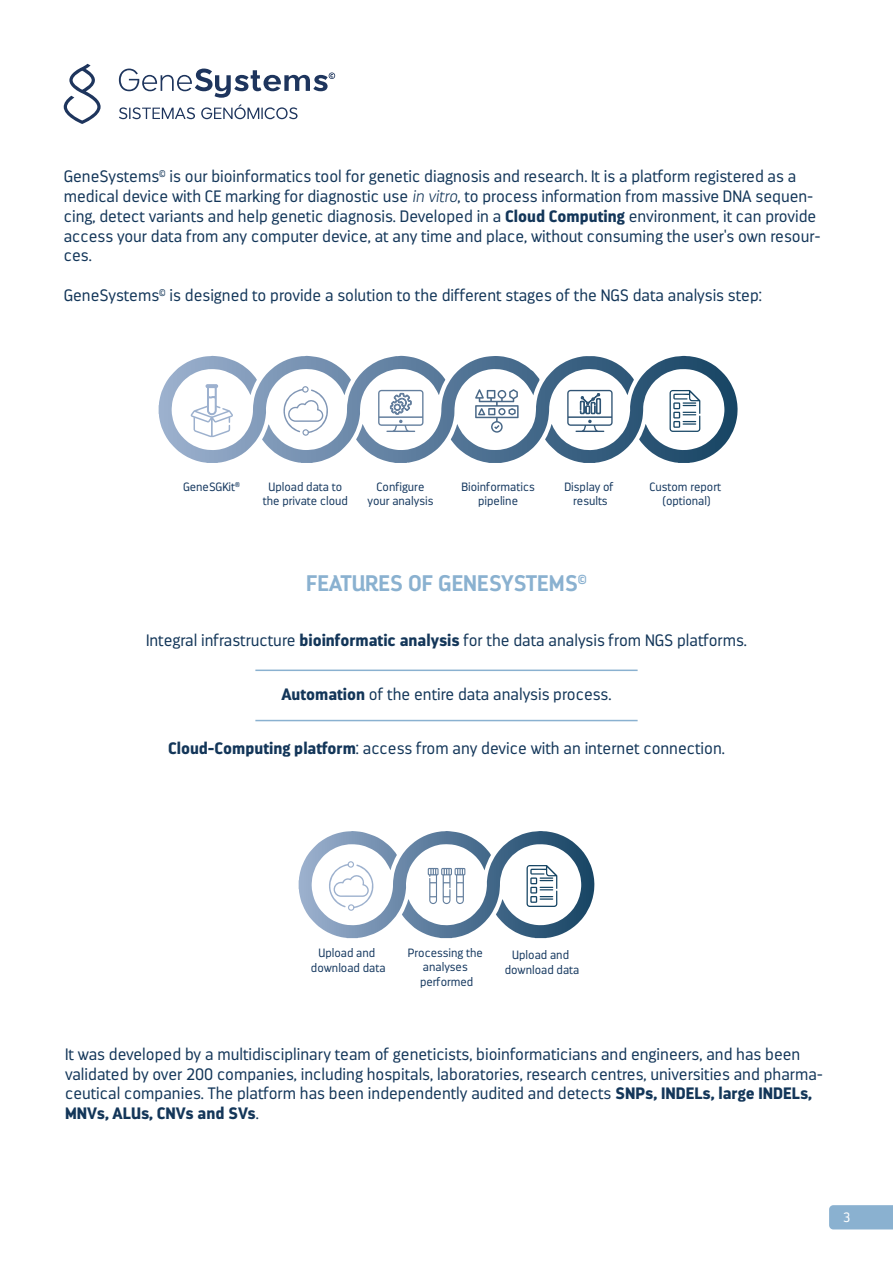
<style>
.page{position:relative;width:893px;height:1263px;background:#fff}
.page>*{position:absolute;margin:0;border:0;box-sizing:border-box;transform-origin:0 0}
.t1{font:700 22.5px "Darwin Alt W00";color:#8ab1d0}
.t2{font:300 16.5px/19.8px "Darwin";color:#133659}
.t3{font:300 13.5px "Darwin";color:#fff}
.t4{font:300 12px/14.4px "Darwin";color:#15385f;text-align:center}
.s1{font-weight:200;font-style:italic}
.s2{font-weight:900}
</style>
<div class="page">
<svg style="left:64px;top:64px;width:37px;height:60px"></svg>
<svg style="left:119px;top:104px;width:179px;height:15px"></svg>
<svg style="left:119px;top:69px;width:216px;height:29px"></svg>
<hr style="left:255px;top:669px;width:383px;height:2px;background:#8ab1d0">
<hr style="left:255px;top:720px;width:383px;height:1px;background:#8ab1d0">
<svg style="left:299px;top:831px;width:258px;height:107px"></svg>
<svg style="left:159px;top:356px;width:286px;height:107px"></svg>
<svg style="left:567px;top:390px;width:46px;height:42px"></svg>
<svg style="left:475px;top:389px;width:44px;height:44px"></svg>
<svg style="left:669px;top:390px;width:31px;height:42px"></svg>
<div style="left:829px;top:1205px;width:64px;height:24px;background:#8ab1d0"></div>
<p class="t2" style="left:64px;top:167px;width:758px">GeneSystems<sup>©</sup> is our bioinformatics tool for genetic diagnosis and research. It is a platform registered as a medical device with CE marking for diagnostic use <span class="s1">in vitro</span>, to process information from massive DNA sequen&shy;cing, detect variants and help genetic diagnosis. Developed in a <span class="s2">Cloud Computing</span> environment, it can provide access your data from any computer device, at any time and place, without consuming the user's own resour&shy;ces.</p>
<p class="t2" style="left:64px;top:285px;width:700px">GeneSystems<sup>©</sup> is designed to provide a solution to the different stages of the NGS data analysis step:</p>
<p class="t4" style="left:183px;top:480px;width:58px">GeneSGKit<sup>®</sup></p>
<p class="t4" style="left:367px;top:480px;width:67px">Configure your analysis</p>
<p class="t4" style="left:564px;top:480px;width:51px">Display of results</p>
<p class="t4" style="left:263px;top:480px;width:87px">Upload data to the private cloud</p>
<p class="t4" style="left:461px;top:480px;width:75px">Bioinformatics pipeline</p>
<p class="t4" style="left:649px;top:480px;width:73px">Custom report (optional)</p>
<h1 class="t1" style="left:306px;top:569px;width:282px">FEATURES OF GENESYSTEMS<sup>©</sup></h1>
<p class="t2" style="left:146px;top:631px;width:602px">Integral infrastructure <span class="s2">bioinformatic analysis</span> for the data analysis from NGS platforms.</p>
<p class="t2" style="left:281px;top:685px;width:332px"><span class="s2">Automation</span> of the entire data analysis process.</p>
<p class="t2" style="left:168px;top:739px;width:558px"><span class="s2">Cloud-Computing platform</span>: access from any device with an internet connection.</p>
<p class="t4" style="left:311px;top:946px;width:76px">Upload and download data</p>
<p class="t4" style="left:408px;top:946px;width:77px">Processing the analyses performed</p>
<p class="t4" style="left:505px;top:948px;width:76px">Upload and download data</p>
<p class="t2" style="left:65px;top:1044px;width:759px">It was developed by a multidisciplinary team of geneticists, bioinformaticians and engineers, and has been validated by over 200 companies, including hospitals, laboratories, research centres, universities and pharma&shy;ceutical companies. The platform has been independently audited and detects <span class="s2">SNPs, INDELs, large INDELs, MNVs, ALUs, CNVs and SVs</span>.</p>
<p class="t3" style="left:843px;top:1210px;width:9px">3</p>
</div>
